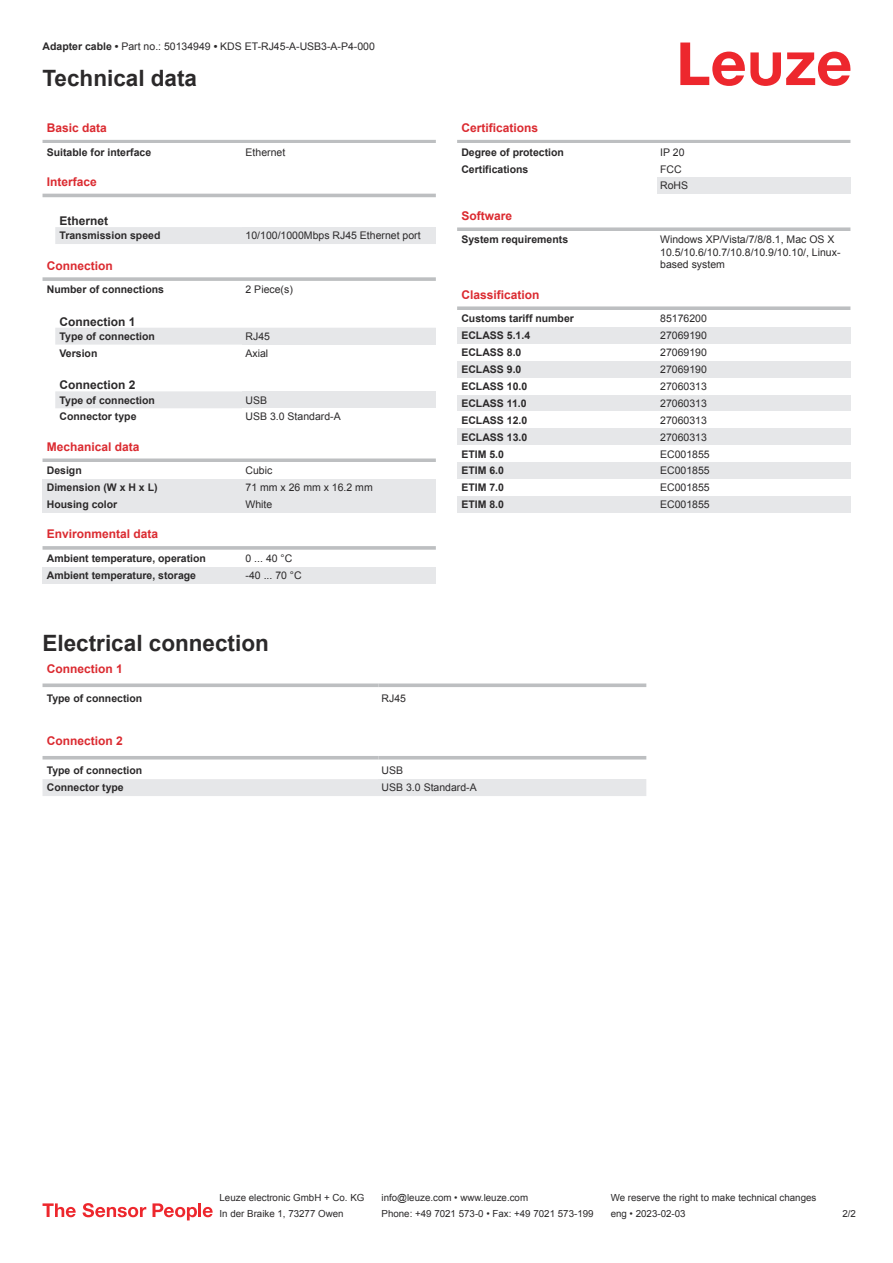
<style>
.page{position:relative;width:893px;height:1263px;background:#fff}
.page>*{position:absolute;margin:0;border:0;box-sizing:border-box;transform-origin:0 0}
.t1{font:700 22.5px "Arial";color:#2b292a}
.t2{font:700 12px "Arial";color:#db2a30}
.t3{font:700 12px "Arial";color:#2b292a}
.t4{font:700 10.5px "Arial";color:#2b292a}
.t5{font:10.5px/12.6px "Arial";color:#2b292a}
.t6{font:9.75px "Arial";color:#2b292a}
.s1{font-weight:700}
</style>
<div class="page">
<svg style="left:680px;top:43px;width:170px;height:43px"></svg>
<svg style="left:43px;top:197px;width:393px;height:387px"></svg>
<svg style="left:43px;top:227px;width:393px;height:303px"></svg>
<hr style="left:43px;top:140px;width:393px;height:3px;background:#bdbfc1">
<hr style="left:43px;top:194px;width:393px;height:3px;background:#bdbfc1">
<div style="left:242px;top:227px;width:194px;height:17px;background:#e6e7e9"></div>
<div style="left:43px;top:261px;width:393px;height:18px;background:#fff"></div>
<svg style="left:43px;top:277px;width:393px;height:4px;background:#c3c5c7"></svg>
<div style="left:43px;top:281px;width:199px;height:17px;background:#fff"></div>
<div style="left:242px;top:281px;width:194px;height:17px;background:#fff"></div>
<div style="left:242px;top:328px;width:194px;height:17px;background:#e6e7e9"></div>
<div style="left:242px;top:345px;width:194px;height:16px;background:#fff"></div>
<div style="left:242px;top:391px;width:194px;height:17px;background:#e6e7e9"></div>
<div style="left:242px;top:408px;width:194px;height:17px;background:#fff"></div>
<div style="left:43px;top:442px;width:393px;height:18px;background:#fff"></div>
<svg style="left:43px;top:458px;width:393px;height:4px;background:#c5c7c8"></svg>
<div style="left:43px;top:462px;width:199px;height:17px;background:#fff"></div>
<div style="left:242px;top:462px;width:194px;height:17px;background:#fff"></div>
<div style="left:43px;top:479px;width:199px;height:17px;background:#e6e7e9"></div>
<div style="left:242px;top:479px;width:194px;height:17px;background:#e6e7e9"></div>
<div style="left:43px;top:496px;width:199px;height:17px;background:#e6e7e9"></div>
<div style="left:242px;top:496px;width:194px;height:17px;background:#e6e7e9"></div>
<div style="left:43px;top:530px;width:393px;height:18px;background:#fff"></div>
<svg style="left:43px;top:546px;width:393px;height:4px;background:#c3c5c7"></svg>
<div style="left:43px;top:550px;width:199px;height:17px;background:#fff"></div>
<div style="left:242px;top:550px;width:194px;height:17px;background:#fff"></div>
<div style="left:43px;top:567px;width:199px;height:16px;background:#e6e7e9"></div>
<div style="left:242px;top:567px;width:194px;height:16px;background:#e6e7e9"></div>
<svg style="left:43px;top:683px;width:335px;height:4px"></svg>
<svg style="left:378px;top:683px;width:268px;height:4px"></svg>
<svg style="left:43px;top:759px;width:603px;height:37px"></svg>
<hr style="left:43px;top:756px;width:335px;height:3px;background:#bdbfc1">
<hr style="left:378px;top:756px;width:268px;height:3px;background:#bdbfc1">
<div style="left:378px;top:762px;width:268px;height:17px;background:#fff"></div>
<div style="left:378px;top:779px;width:268px;height:17px;background:#e6e7e9"></div>
<hr style="left:457px;top:140px;width:393px;height:3px;background:#bdbfc1">
<div style="left:657px;top:177px;width:193px;height:17px;background:#e6e7e9"></div>
<svg style="left:457px;top:227px;width:393px;height:4px;background:#c4c6c8"></svg>
<svg style="left:457px;top:306px;width:393px;height:4px;background:#c4c6c8"></svg>
<div style="left:457px;top:327px;width:200px;height:17px;background:#e6e7e9"></div>
<div style="left:657px;top:327px;width:193px;height:17px;background:#e6e7e9"></div>
<div style="left:457px;top:361px;width:200px;height:17px;background:#e6e7e9"></div>
<div style="left:657px;top:361px;width:193px;height:17px;background:#e6e7e9"></div>
<div style="left:457px;top:395px;width:200px;height:16px;background:#e6e7e9"></div>
<div style="left:657px;top:395px;width:193px;height:16px;background:#e6e7e9"></div>
<div style="left:457px;top:428px;width:200px;height:17px;background:#e6e7e9"></div>
<div style="left:657px;top:428px;width:193px;height:17px;background:#e6e7e9"></div>
<div style="left:457px;top:462px;width:200px;height:17px;background:#e6e7e9"></div>
<div style="left:657px;top:462px;width:193px;height:17px;background:#e6e7e9"></div>
<div style="left:457px;top:496px;width:200px;height:17px;background:#e6e7e9"></div>
<div style="left:657px;top:496px;width:193px;height:17px;background:#e6e7e9"></div>
<svg style="left:43px;top:1203px;width:33px;height:14px"></svg>
<svg style="left:83px;top:1203px;width:63px;height:14px"></svg>
<svg style="left:153px;top:1203px;width:44px;height:17px"></svg>
<hr style="left:198px;top:1203px;width:3px;height:14px;background:#ed272d">
<svg style="left:203px;top:1207px;width:10px;height:10px"></svg>
<p class="t5" style="left:43px;top:41px;width:334px"><span class="s1">Adapter cable •</span> Part no.: 50134949 <span class="s1">•</span> KDS ET-RJ45-A-USB3-A-P4-000</p>
<h1 class="t1" style="left:43px;top:70px;width:156px">Technical data</h1>
<p class="t2" style="left:47px;top:123px;width:62px">Basic data</p>
<p class="t4" style="left:47px;top:148px;width:106px">Suitable for interface</p>
<p class="t5" style="left:246px;top:147px;width:41px">Ethernet</p>
<p class="t2" style="left:47px;top:177px;width:52px">Interface</p>
<p class="t3" style="left:60px;top:216px;width:50px">Ethernet</p>
<p class="t4" style="left:60px;top:232px;width:102px">Transmission speed</p>
<p class="t5" style="left:246px;top:230px;width:177px">10/100/1000Mbps RJ45 Ethernet port</p>
<p class="t2" style="left:47px;top:261px;width:67px">Connection</p>
<p class="t4" style="left:47px;top:285px;width:119px">Number of connections</p>
<p class="t5" style="left:246px;top:284px;width:49px">2 Piece(s)</p>
<p class="t3" style="left:60px;top:317px;width:78px">Connection 1</p>
<p class="t4" style="left:60px;top:332px;width:97px">Type of connection</p>
<p class="t5" style="left:246px;top:331px;width:26px">RJ45</p>
<p class="t4" style="left:60px;top:349px;width:39px">Version</p>
<p class="t5" style="left:246px;top:348px;width:24px">Axial</p>
<p class="t3" style="left:60px;top:380px;width:78px">Connection 2</p>
<p class="t4" style="left:60px;top:396px;width:97px">Type of connection</p>
<p class="t5" style="left:246px;top:395px;width:23px">USB</p>
<p class="t4" style="left:60px;top:413px;width:79px">Connector type</p>
<p class="t5" style="left:246px;top:411px;width:97px">USB 3.0 Standard-A</p>
<p class="t2" style="left:47px;top:442px;width:94px">Mechanical data</p>
<p class="t4" style="left:47px;top:467px;width:37px">Design</p>
<p class="t5" style="left:246px;top:465px;width:28px">Cubic</p>
<p class="t4" style="left:47px;top:483px;width:112px">Dimension (W x H x L)</p>
<p class="t5" style="left:246px;top:482px;width:129px">71 mm x 26 mm x 16.2 mm</p>
<p class="t4" style="left:47px;top:500px;width:72px">Housing color</p>
<p class="t5" style="left:246px;top:499px;width:28px">White</p>
<p class="t2" style="left:47px;top:530px;width:113px">Environmental data</p>
<p class="t4" style="left:47px;top:554px;width:161px">Ambient temperature, operation</p>
<p class="t5" style="left:246px;top:553px;width:48px">0 ... 40 °C</p>
<p class="t4" style="left:47px;top:571px;width:151px">Ambient temperature, storage</p>
<p class="t5" style="left:246px;top:570px;width:58px">-40 ... 70 °C</p>
<p class="t2" style="left:461px;top:123px;width:78px">Certifications</p>
<p class="t4" style="left:461px;top:148px;width:104px">Degree of protection</p>
<p class="t5" style="left:660px;top:147px;width:26px">IP 20</p>
<p class="t4" style="left:461px;top:165px;width:69px">Certifications</p>
<p class="t5" style="left:660px;top:161px;width:30px;line-height:17px">FCC<br>RoHS</p>
<p class="t2" style="left:461px;top:211px;width:52px">Software</p>
<p class="t4" style="left:461px;top:236px;width:108px">System requirements</p>
<p class="t5" style="left:660px;top:234px;width:182px">Windows XP/Vista/7/8/8.1, Mac OS X<br>10.5/10.6/10.7/10.8/10.9/10.10/, Linux&shy;based system</p>
<p class="t2" style="left:461px;top:290px;width:80px">Classification</p>
<p class="t4" style="left:461px;top:315px;width:114px">Customs tariff number</p>
<p class="t5" style="left:660px;top:313px;width:48px">85176200</p>
<p class="t4" style="left:461px;top:331px;width:70px">ECLASS 5.1.4</p>
<p class="t5" style="left:660px;top:330px;width:48px">27069190</p>
<p class="t4" style="left:461px;top:348px;width:62px">ECLASS 8.0</p>
<p class="t5" style="left:660px;top:347px;width:48px">27069190</p>
<p class="t4" style="left:461px;top:365px;width:62px">ECLASS 9.0</p>
<p class="t5" style="left:660px;top:364px;width:48px">27069190</p>
<p class="t4" style="left:461px;top:382px;width:67px">ECLASS 10.0</p>
<p class="t5" style="left:660px;top:381px;width:48px">27060313</p>
<p class="t4" style="left:461px;top:399px;width:67px">ECLASS 11.0</p>
<p class="t5" style="left:660px;top:398px;width:48px">27060313</p>
<p class="t4" style="left:461px;top:416px;width:67px">ECLASS 12.0</p>
<p class="t5" style="left:660px;top:415px;width:48px">27060313</p>
<p class="t4" style="left:461px;top:433px;width:67px">ECLASS 13.0</p>
<p class="t5" style="left:660px;top:432px;width:48px">27060313</p>
<p class="t4" style="left:461px;top:450px;width:44px">ETIM 5.0</p>
<p class="t5" style="left:660px;top:448px;width:51px">EC001855</p>
<p class="t4" style="left:461px;top:467px;width:44px">ETIM 6.0</p>
<p class="t5" style="left:660px;top:465px;width:51px">EC001855</p>
<p class="t4" style="left:461px;top:484px;width:44px">ETIM 7.0</p>
<p class="t5" style="left:660px;top:482px;width:51px">EC001855</p>
<p class="t4" style="left:461px;top:501px;width:44px">ETIM 8.0</p>
<p class="t5" style="left:660px;top:499px;width:51px">EC001855</p>
<h1 class="t1" style="left:43px;top:634px;width:228px">Electrical connection</h1>
<p class="t2" style="left:47px;top:664px;width:78px">Connection 1</p>
<p class="t4" style="left:47px;top:694px;width:97px">Type of connection</p>
<p class="t5" style="left:382px;top:693px;width:26px">RJ45</p>
<p class="t2" style="left:47px;top:736px;width:78px">Connection 2</p>
<p class="t4" style="left:47px;top:767px;width:97px">Type of connection</p>
<p class="t5" style="left:382px;top:765px;width:23px">USB</p>
<p class="t4" style="left:47px;top:784px;width:79px">Connector type</p>
<p class="t5" style="left:382px;top:782px;width:97px">USB 3.0 Standard-A</p>
<p class="t6" style="left:220px;top:1194px;width:146px">Leuze electronic GmbH + Co. KG</p>
<p class="t6" style="left:381px;top:1194px;width:148px">info@leuze.com • www.leuze.com</p>
<p class="t6" style="left:611px;top:1194px;width:207px">We reserve the right to make technical changes</p>
<p class="t6" style="left:220px;top:1210px;width:126px">In der Braike 1, 73277 Owen</p>
<p class="t6" style="left:381px;top:1210px;width:214px">Phone: +49 7021 573-0 • Fax: +49 7021 573-199</p>
<p class="t6" style="left:611px;top:1210px;width:76px">eng • 2023-02-03</p>
<p class="t6" style="left:842px;top:1210px;width:15px">2 /2</p>
</div>
